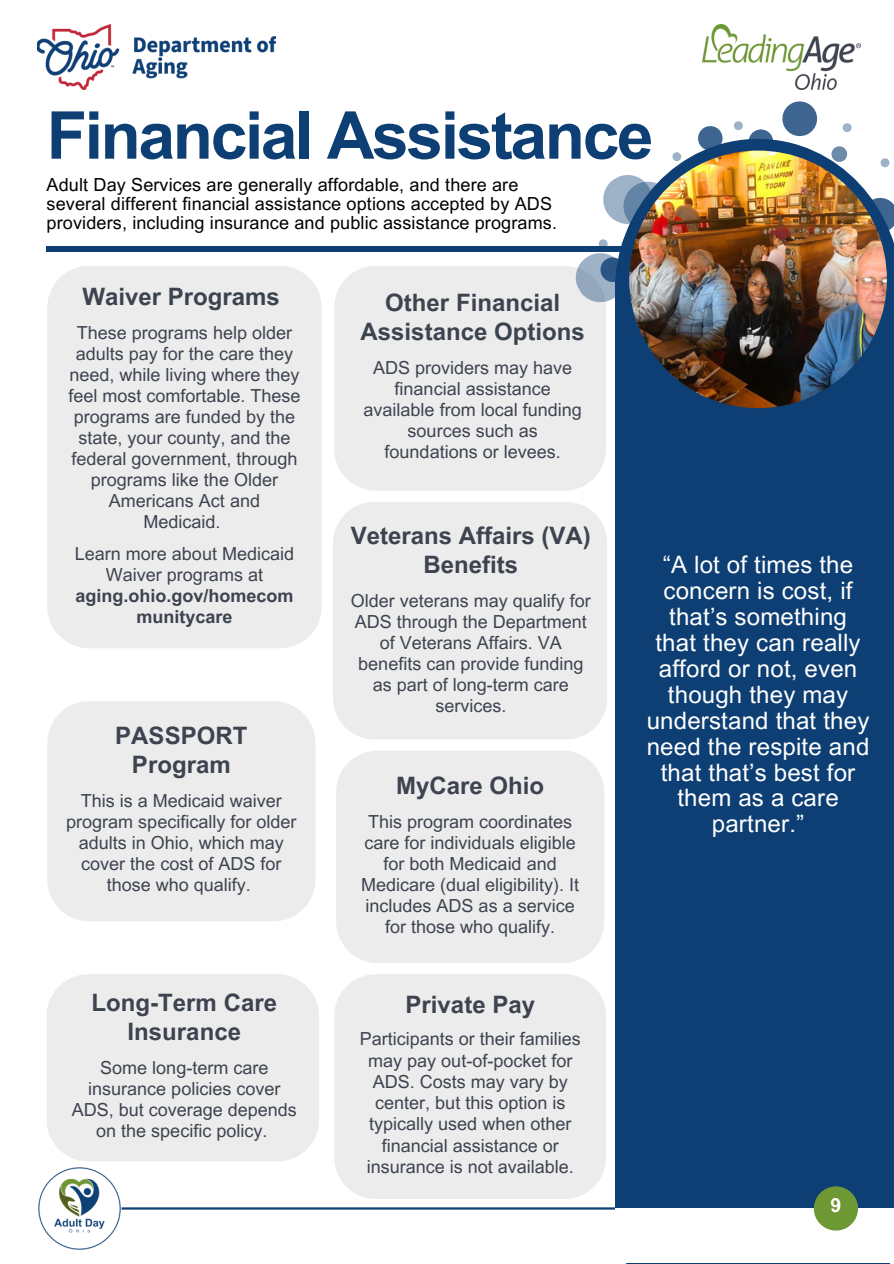
<style>
.page{position:relative;width:894px;height:1264px;background:#fff}
.page>*{position:absolute;margin:0;border:0;box-sizing:border-box;transform-origin:0 0}
.t1{font:700 66px "Arial MT Pro";letter-spacing:-.035em;color:#0e3f74}
.t2{font:24px/25.8px "Arial MT Pro";letter-spacing:.01em;color:#fff;text-align:center}
.t3{font:700 24px/28.5px "Arial MT Pro";color:#3d434f;text-align:center}
.t4{font:700 19.5px "Arial MT Pro";color:#fff}
.t5{font:18px/21px "Arial MT Pro";color:#3d434f;text-align:center}
.t6{font:18px "Arial MT Pro";letter-spacing:.01em;color:#000}
.s1{font-weight:700}
</style>
<div class="page">
<div style="left:615px;top:441px;width:278px;height:767px;background:#0e3f74"></div>
<div style="left:47px;top:246px;width:846px;height:6px;background:#0e3f74"></div>
<hr style="left:122px;top:1207px;width:506px;height:2px;background:#0e3f74">
<div style="left:614px;top:1208px;width:279px;height:55px;background:#fff"></div>
<div style="left:813px;top:1186px;width:44px;height:44px;background:#6e9833;border-radius:50%"></div>
<img style="left:38px;top:1167px;width:83px;height:83px">
<img style="left:702px;top:25px;width:158px;height:65px">
<img style="left:37px;top:24px;width:239px;height:65px">
<div style="left:47px;top:974px;width:272px;height:187px;background:#ececec"></div>
<div style="left:334px;top:974px;width:271px;height:225px;background:#ececec"></div>
<div style="left:47px;top:266px;width:274px;height:382px;background:#ececec"></div>
<div style="left:336px;top:751px;width:268px;height:212px;background:#ececec"></div>
<div style="left:333px;top:502px;width:274px;height:237px;background:#ececec"></div>
<div style="left:47px;top:701px;width:268px;height:220px;background:#ececec"></div>
<div style="left:334px;top:266px;width:271px;height:224px;background:#ececec"></div>
<svg style="left:566px;top:101px;width:327px;height:340px"></svg>
<img style="left:629px;top:151px;width:257px;height:257px;border-radius:50%">
<p class="t1" style="left:47px;top:111px;width:608px">Financial Assistance</p>
<h2 class="t6" style="left:47px;top:178px;width:473px">Adult Day Services are generally affordable, and there are</h2>
<p class="t6" style="left:47px;top:197px;width:507px">several different financial assistance options accepted by ADS</p>
<h2 class="t6" style="left:47px;top:216px;width:511px">providers, including insurance and public assistance programs.</h2>
<p class="t3" style="left:82px;top:285px;width:199px">Waiver Programs</p>
<p class="t5" style="left:68px;top:324px;width:233px">These programs help older adults pay for the care they need, while living where they feel most comfortable. These programs are funded by the state, your county, and the federal government, through programs like the Older<br>Americans Act and<br>Medicaid.</p>
<p class="t5" style="left:75px;top:545px;width:220px">Learn more about Medicaid<br>Waiver programs at <span class="s1">aging.ohio.gov/homecom munitycare</span></p>
<p class="t3" style="left:115px;top:724px;width:133px">PASSPORT<br>Program</p>
<h2 class="t5" style="left:66px;top:792px;width:231px">This is a Medicaid waiver program specifically for older adults in Ohio, which may cover the cost of ADS for those who qualify.</h2>
<p class="t3" style="left:92px;top:991px;width:187px">Long-Term Care<br>Insurance</p>
<p class="t5" style="left:72px;top:1058px;width:226px">Some long-term care insurance policies cover<br>ADS, but coverage depends on the specific policy.</p>
<p class="t3" style="left:360px;top:292px;width:225px">Other Financial<br>Assistance Options</p>
<h2 class="t5" style="left:363px;top:359px;width:219px">ADS providers may have financial assistance available from local funding sources such as foundations or levees.</h2>
<p class="t3" style="left:351px;top:524px;width:241px">Veterans Affairs (VA)<br>Benefits</p>
<p class="t5" style="left:351px;top:592px;width:241px">Older veterans may qualify for<br>ADS through the Department of Veterans Affairs. VA benefits can provide funding as part of long-term care services.</p>
<p class="t3" style="left:396px;top:774px;width:149px">MyCare Ohio</p>
<h2 class="t5" style="left:361px;top:813px;width:219px">This program coordinates care for individuals eligible for both Medicaid and<br>Medicare (dual eligibility). It includes ADS as a service for those who qualify.</h2>
<p class="t3" style="left:405px;top:993px;width:131px">Private Pay</p>
<h3 class="t5" style="left:359px;top:1030px;width:222px">Participants or their families may pay out-of-pocket for<br>ADS. Costs may vary by center, but this option is typically used when other financial assistance or insurance is not available.</h3>
<p class="t2" style="left:646px;top:555px;width:224px">“A lot of times the concern is cost, if that’s something that they can really afford or not, even though they may understand that they need the respite and that that’s best for them as a care partner.”</p>
<p class="t4" style="left:830px;top:1198px;width:12px">9</p>
</div>
